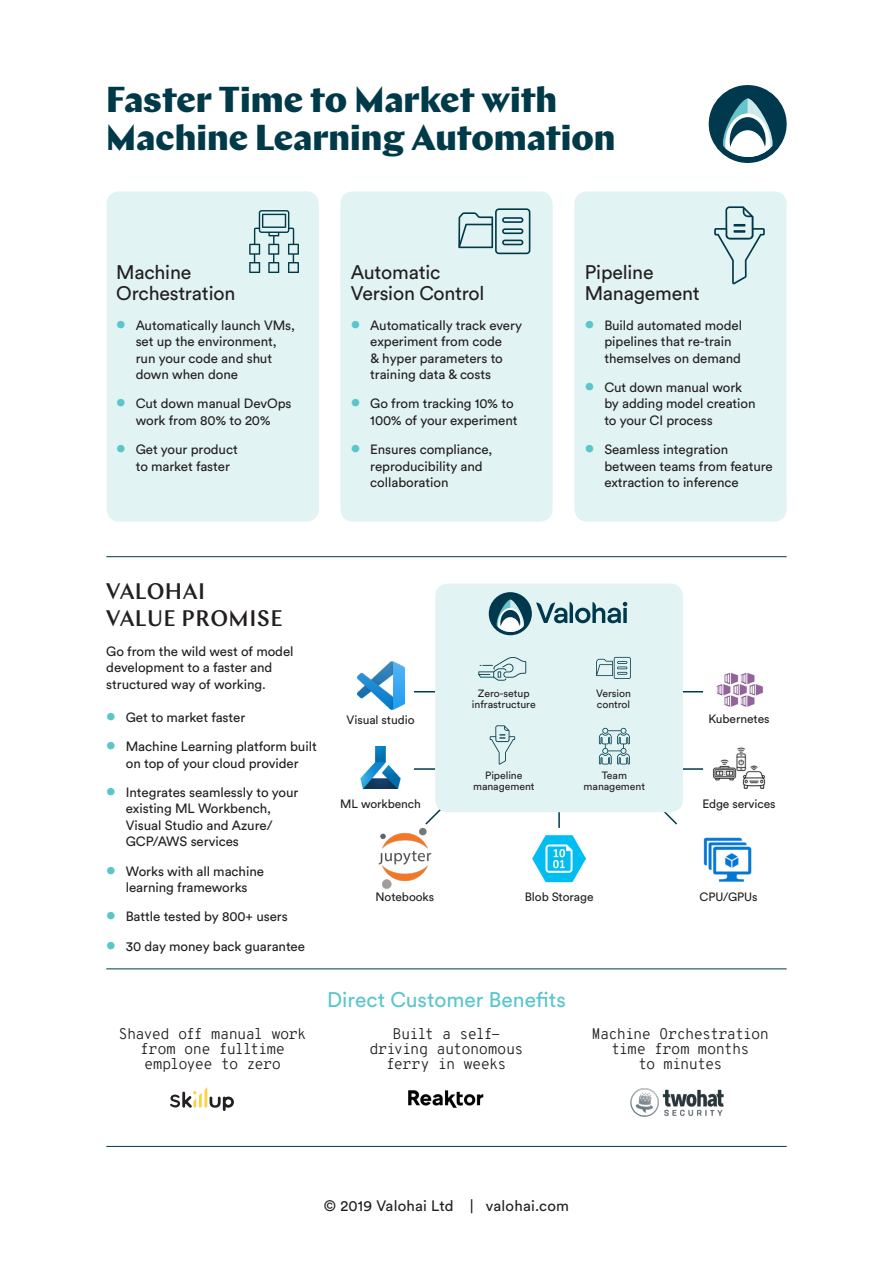
<style>
.page{position:relative;width:893px;height:1263px;background:#fff}
.page>*{position:absolute;margin:0;border:0;box-sizing:border-box;transform-origin:0 0}
.t1{font:900 36px/38.4px "Chap";color:#003a49}
.t2{font:500 22.5px/27px "Chap";letter-spacing:.02em;color:#231f20}
.Subtitle{font:21px "Circular Std";color:#5ac6cc}
.h-4{font:19.5px/21px "Circular Std";letter-spacing:-.01em;color:#231f20}
.Customer_quote{font:300 15px/15px "Overpass Mono";letter-spacing:-.06em;color:#231f20;text-align:center}
.t3{font:15px "Circular Std";letter-spacing:.015em;color:#231f20}
.t4{font:13.35px/16.5px "Circular Std";letter-spacing:-.005em;color:#231f20}
.Serveice_names{font:12px "Circular Std";letter-spacing:-.005em;color:#231f20}
.Serveice_names-2{font:10.5px/10.5px "Circular Std";letter-spacing:-.005em;color:#231f20;text-align:center}
.s1{font-weight:700;font-size:18px;color:#5ac6cc}
</style>
<div class="page">
<div style="left:107px;top:191px;width:212px;height:331px;background:#e2f3f4;border-radius:13px"></div>
<div style="left:340px;top:191px;width:213px;height:331px;background:#e2f3f4;border-radius:13px"></div>
<div style="left:574px;top:191px;width:213px;height:331px;background:#e2f3f4;border-radius:13px"></div>
<img style="left:408px;top:1090px;width:76px;height:18px">
<img style="left:631px;top:1088px;width:93px;height:29px">
<svg style="left:170px;top:1087px;width:64px;height:24px"></svg>
<img style="left:357px;top:662px;width:47px;height:47px">
<img style="left:379px;top:828px;width:52px;height:60px">
<img style="left:716px;top:672px;width:47px;height:35px">
<img style="left:360px;top:746px;width:41px;height:42px">
<img style="left:533px;top:835px;width:52px;height:48px">
<img style="left:703px;top:837px;width:49px;height:45px">
<img style="left:712px;top:747px;width:54px;height:42px">
<svg style="left:414px;top:691px;width:21px;height:1px"></svg>
<svg style="left:683px;top:691px;width:20px;height:1px"></svg>
<hr style="left:414px;top:768px;width:21px;height:2px;background:#003a49">
<hr style="left:682px;top:768px;width:21px;height:2px;background:#003a49">
<svg style="left:425px;top:809px;width:19px;height:16px"></svg>
<svg style="left:663px;top:809px;width:16px;height:16px"></svg>
<hr style="left:558px;top:801px;width:2px;height:27px;background:#003a49">
<div style="left:435px;top:584px;width:248px;height:228px;background:#e2f3f4;border-radius:13px"></div>
<svg style="left:536px;top:602px;width:91px;height:21px"></svg>
<div style="left:489px;top:592px;width:43px;height:43px;background:#00394e;border-radius:50%"></div>
<svg style="left:497px;top:600px;width:27px;height:32px"></svg>
<hr style="left:106px;top:968px;width:681px;height:1px;background:#003a49">
<hr style="left:106px;top:1146px;width:681px;height:1px;background:#003a49">
<hr style="left:106px;top:556px;width:681px;height:1px;background:#003a49">
<div style="left:709px;top:85px;width:78px;height:78px;background:#00394e;border-radius:50%"></div>
<svg style="left:723px;top:99px;width:49px;height:58px"></svg>
<svg style="left:458px;top:208px;width:72px;height:46px"></svg>
<svg style="left:596px;top:657px;width:35px;height:22px"></svg>
<svg style="left:249px;top:210px;width:50px;height:63px"></svg>
<svg style="left:714px;top:206px;width:51px;height:78px"></svg>
<svg style="left:490px;top:725px;width:25px;height:39px"></svg>
<svg style="left:478px;top:657px;width:48px;height:24px"></svg>
<svg style="left:599px;top:728px;width:31px;height:36px"></svg>
<h1 class="t1" style="left:106px;top:80px;width:511px">Faster Time to Market with<br>Machine Learning Automation</h1>
<p class="h-4" style="left:116px;top:262px;width:121px">Machine<br>Orchestration</p>
<p class="t4" style="left:136px;top:317px;width:161px;text-indent:-20px"><span class="s1">•</span> Automatically launch VMs, set up the environment, run your code and shut down when done</p>
<p class="t4" style="left:116px;top:395px;width:177px;text-align:center"><span class="s1">•</span> Cut down manual DevOps work from 80% to 20%</p>
<p class="t4" style="left:136px;top:441px;width:104px;text-indent:-20px"><span class="s1">•</span> Get your product to market faster</p>
<p class="h-4" style="left:351px;top:262px;width:135px">Automatic<br>Version Control</p>
<p class="t4" style="left:370px;top:317px;width:153px;text-indent:-20px"><span class="s1">•</span> Automatically track every experiment from code<br>&amp; hyper parameters to training data &amp; costs</p>
<p class="t4" style="left:370px;top:395px;width:149px;text-indent:-20px"><span class="s1">•</span> Go from tracking 10% to<br>100% of your experiment</p>
<p class="t4" style="left:370px;top:441px;width:124px;text-indent:-20px"><span class="s1">•</span> Ensures compliance, reproducibility and collaboration</p>
<p class="h-4" style="left:585px;top:262px;width:116px">Pipeline<br>Management</p>
<p class="t4" style="left:604px;top:317px;width:139px;text-indent:-20px"><span class="s1">•</span> Build automated model pipelines that re-train themselves on demand</p>
<p class="t4" style="left:604px;top:379px;width:153px;text-indent:-20px"><span class="s1">•</span> Cut down manual work by adding model creation to your CI process</p>
<p class="t4" style="left:604px;top:441px;width:170px;text-indent:-20px"><span class="s1">•</span> Seamless integration between teams from feature extraction to inference</p>
<h2 class="t2" style="left:106px;top:578px;width:178px">VALOHAI<br>VALUE PROMISE</h2>
<h4 class="t4" style="left:106px;top:643px;width:189px">Go from the wild west of model development to a faster and structured way of working.</h4>
<p class="t4" style="left:106px;top:709px;width:140px"><span class="s1">•</span> Get to market faster</p>
<p class="t4" style="left:106px;top:738px;width:212px;text-align:center"><span class="s1">•</span> Machine Learning platform built on top of your cloud provider</p>
<p class="t4" style="left:126px;top:784px;width:174px;text-indent:-20px"><span class="s1">•</span> Integrates seamlessly to your existing ML Workbench,<br>Visual Studio and Azure/<br>GCP/AWS services</p>
<p class="t4" style="left:106px;top:862px;width:159px;text-align:center"><span class="s1">•</span> Works with all machine learning frameworks</p>
<p class="t4" style="left:106px;top:908px;width:183px"><span class="s1">•</span> Battle tested by 800+ users</p>
<p class="t4" style="left:106px;top:937px;width:200px"><span class="s1">•</span> 30 day money back guarantee</p>
<p class="Serveice_names-2" style="left:472px;top:688px;width:65px">Zero-setup infrastructure</p>
<p class="Serveice_names-2" style="left:596px;top:688px;width:36px;text-align:left">Version control</p>
<p class="Serveice_names" style="left:347px;top:712px;width:70px">Visual studio</p>
<p class="Serveice_names" style="left:708px;top:712px;width:63px">Kubernetes</p>
<p class="Serveice_names" style="left:340px;top:797px;width:82px">ML workbench</p>
<p class="Serveice_names" style="left:375px;top:889px;width:60px">Notebooks</p>
<p class="Serveice_names-2" style="left:473px;top:770px;width:63px">Pipeline management</p>
<p class="Serveice_names-2" style="left:584px;top:770px;width:63px">Team management</p>
<p class="Serveice_names" style="left:702px;top:797px;width:75px">Edge services</p>
<p class="Serveice_names" style="left:525px;top:890px;width:70px">Blob Storage</p>
<p class="Serveice_names" style="left:699px;top:890px;width:60px">CPU/GPUs</p>
<p class="Subtitle" style="left:327px;top:987px;width:240px">Direct Customer Benefits</p>
<p class="Customer_quote" style="left:119px;top:1027px;width:190px">Shaved off manual work from one fulltime employee to zero</p>
<p class="Customer_quote" style="left:369px;top:1027px;width:156px">Built a self&shy;driving autonomous ferry in weeks</p>
<p class="Customer_quote" style="left:592px;top:1027px;width:179px">Machine Orchestration time from months<br>to minutes</p>
<p class="t3" style="left:324px;top:1197px;width:247px">© 2019 Valohai Ltd | valohai.com</p>
</div>
